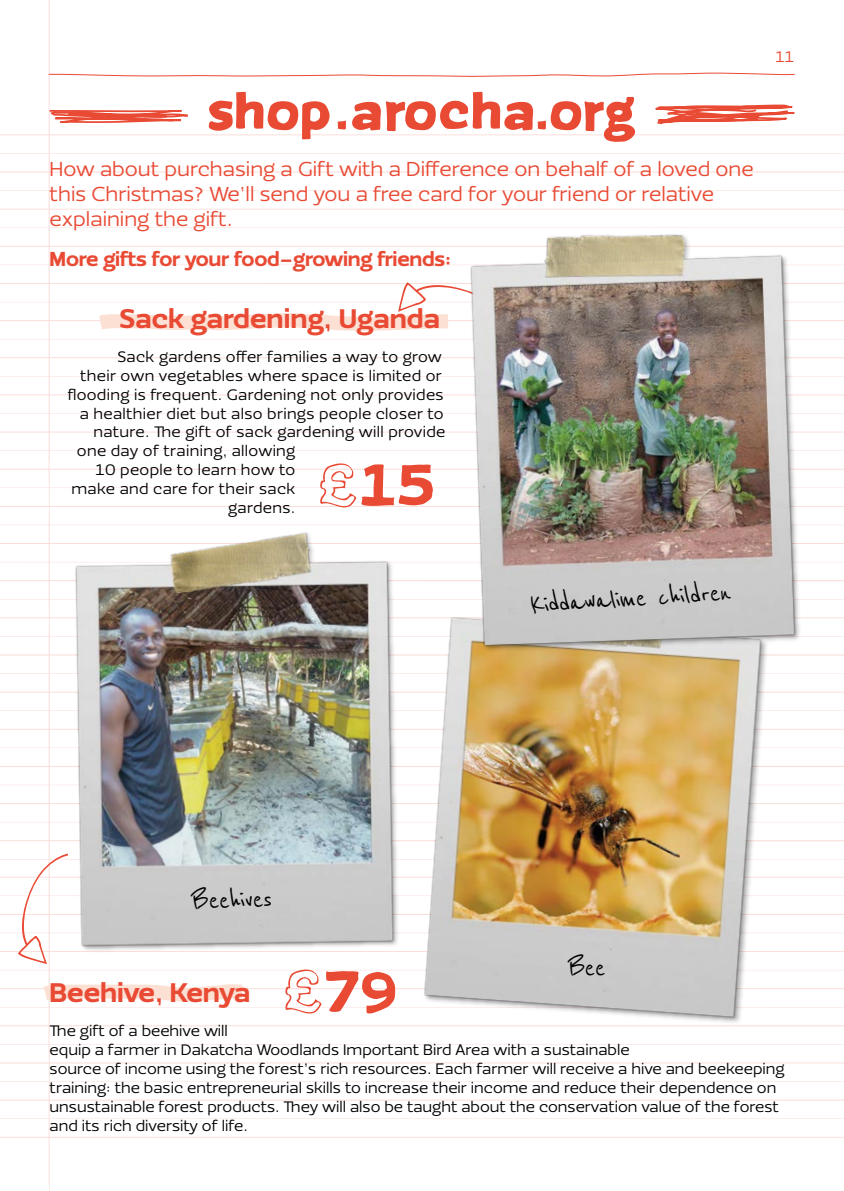
<style>
.page{position:relative;width:844px;height:1191px;background:#fff}
.page>*{position:absolute;margin:0;border:0;box-sizing:border-box;transform-origin:0 0}
.t1{font:31.5px "Reenie Beanie";color:#000}
.t2{font:900 28px "Ezzo";color:#e94a34}
.t3{font:21px/25.2px "Ezzo";color:#e94a34}
.t4{font:900 21px "Ezzo";letter-spacing:-.01em;color:#e94a34}
.t5{font:15.75px/18.9px "Ezzo";color:#000}
.t6{font:15.75px "Ezzo";letter-spacing:.02em;color:#000}
.t7{font:15.75px "Ezzo";color:#e94a34}
</style>
<div class="page">
<img style="left:0;top:0;width:843px;height:1191px">
<p class="t7" style="left:775px;top:47px;width:20px">11</p>
<h3 class="t3" style="left:50px;top:156px;width:705px">How about purchasing a Gift with a Difference on behalf of a loved one this Christmas? We’ll send you a free card for your friend or relative explaining the gift.</h3>
<h3 class="t4" style="left:50px;top:246px;width:403px">More gifts for your food-growing friends:</h3>
<h2 class="t2" style="left:119px;top:301px;width:322px">Sack gardening, Uganda</h2>
<p class="t6" style="left:117px;top:346px;width:326px">Sack gardens offer families a way to grow</p>
<p class="t6" style="left:80px;top:365px;width:363px">their own vegetables where space is limited or</p>
<p class="t6" style="left:68px;top:384px;width:377px">flooding is frequent. Gardening not only provides</p>
<p class="t6" style="left:80px;top:403px;width:365px">a healthier diet but also brings people closer to</p>
<p class="t6" style="left:93px;top:422px;width:353px">nature. The gift of sack gardening will provide</p>
<p class="t6" style="left:77px;top:441px;width:220px">one day of training, allowing</p>
<p class="t6" style="left:95px;top:460px;width:201px">10 people to learn how to</p>
<p class="t6" style="left:71px;top:479px;width:225px">make and care for their sack</p>
<p class="t6" style="left:228px;top:498px;width:69px">gardens.</p>
<h1 class="t1" style="left:529px;top:588px;width:202px;rotate:-4deg">Kiddawalime children</h1>
<h1 class="t1" style="left:191px;top:883px;width:82px;rotate:-1deg">Beehives</h1>
<h2 class="t2" style="left:50px;top:975px;width:202px">Beehive, Kenya</h2>
<p class="t5" style="left:50px;top:1021px;width:736px">The gift of a beehive will<br>equip a farmer in Dakatcha Woodlands Important Bird Area with a sustainable<br>source of income using the forest’s rich resources. Each farmer will receive a hive and beekeeping training: the basic entrepreneurial skills to increase their income and reduce their dependence on unsustainable forest products. They will also be taught about the conservation value of the forest and its rich diversity of life.</p>
</div>
